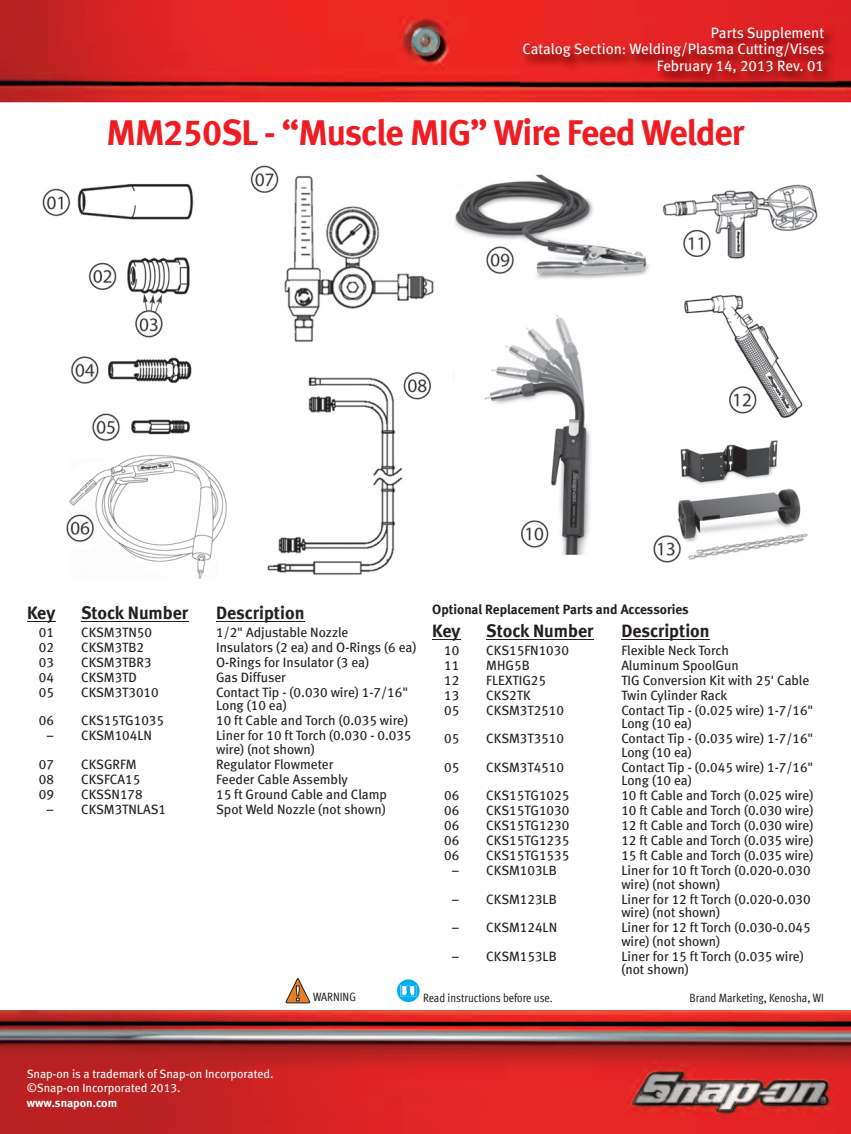
<style>
.page{position:relative;width:851px;height:1134px;background:#fff}
.page>*{position:absolute;margin:0;border:0;box-sizing:border-box;transform-origin:0 0}
.t1{font:36px "Meta Bold LF";letter-spacing:-.025em;color:#ee1d23}
.t2{font:18px "Meta Bold LF";color:#231f20}
.t3{font:15px/16.5px "Meta Book LF";color:#fff;text-align:right}
.t4{font:13.5px/13.5px "Meta Book LF";color:#231f20}
.t5{font:13.5px "Meta Bold LF";color:#231f20}
.t6{font:12px/14.4px "Meta Book LF";color:#fff}
.t7{font:12px "Meta Cond Book LF";color:#231f20}
.t8{font:12px "Meta Bold LF";color:#fff}
</style>
<div class="page">
<img style="left:0;top:0;width:850px;height:102px">
<img style="left:0;top:1011px;width:850px;height:123px">
<svg style="left:397px;top:979px;width:22px;height:23px"></svg>
<svg style="left:400px;top:985px;width:16px;height:12px"></svg>
<svg style="left:286px;top:978px;width:24px;height:25px"></svg>
<img style="left:521px;top:25px;width:315px;height:62px">
<img style="left:42px;top:165px;width:776px;height:414px">
<svg style="left:27px;top:621px;width:28px;height:1px"></svg>
<hr style="left:81px;top:621px;width:107px;height:1px;background:#231f20">
<hr style="left:216px;top:621px;width:88px;height:1px;background:#231f20">
<svg style="left:432px;top:639px;width:28px;height:1px"></svg>
<hr style="left:486px;top:639px;width:107px;height:1px;background:#231f20">
<hr style="left:621px;top:639px;width:88px;height:1px;background:#231f20">
<p class="t3" style="left:522px;top:24px;width:303px">Parts Supplement<br>Catalog Section: Welding/Plasma Cutting/Vises<br>February 14, 2013 Rev. 01</p>
<h1 class="t1" style="left:106px;top:112px;width:639px">MM250SL - “Muscle MIG” Wire Feed Welder</h1>
<h2 class="t2" style="left:27px;top:602px;width:30px">Key</h2>
<h2 class="t2" style="left:81px;top:602px;width:109px">Stock Number</h2>
<h2 class="t2" style="left:216px;top:602px;width:90px">Description</h2>
<p class="t4" style="left:39px;top:625px;width:17px">01</p>
<p class="t4" style="left:81px;top:625px;width:73px">CKSM3TN50</p>
<p class="t4" style="left:216px;top:625px;width:134px">1/2" Adjustable Nozzle</p>
<p class="t4" style="left:39px;top:640px;width:17px">02</p>
<p class="t4" style="left:81px;top:640px;width:65px">CKSM3TB2</p>
<p class="t4" style="left:216px;top:640px;width:202px">Insulators (2 ea) and O-Rings (6 ea)</p>
<p class="t4" style="left:39px;top:655px;width:17px">03</p>
<p class="t4" style="left:81px;top:655px;width:72px">CKSM3TBR3</p>
<p class="t4" style="left:216px;top:655px;width:154px">O-Rings for Insulator (3 ea)</p>
<p class="t4" style="left:39px;top:670px;width:17px">04</p>
<p class="t4" style="left:81px;top:670px;width:57px">CKSM3TD</p>
<p class="t4" style="left:216px;top:670px;width:71px">Gas Diffuser</p>
<p class="t4" style="left:39px;top:685px;width:17px">05</p>
<p class="t4" style="left:81px;top:685px;width:79px">CKSM3T3010</p>
<p class="t4" style="left:216px;top:685px;width:193px">Contact Tip - (0.030 wire) 1-7/16"<br>Long (10 ea)</p>
<p class="t4" style="left:39px;top:714px;width:17px">06</p>
<p class="t4" style="left:81px;top:714px;width:85px">CKS15TG1035</p>
<p class="t4" style="left:216px;top:714px;width:193px">10 ft Cable and Torch (0.035 wire)</p>
<p class="t4" style="left:46px;top:729px;width:107px">– CKSM104LN</p>
<p class="t4" style="left:216px;top:729px;width:197px">Liner for 10 ft Torch (0.030 - 0.035 wire) (not shown)</p>
<p class="t4" style="left:39px;top:757px;width:17px">07</p>
<p class="t4" style="left:81px;top:757px;width:57px">CKSGRFM</p>
<p class="t4" style="left:216px;top:757px;width:119px">Regulator Flowmeter</p>
<p class="t4" style="left:39px;top:772px;width:17px">08</p>
<p class="t4" style="left:81px;top:772px;width:61px">CKSFCA15</p>
<p class="t4" style="left:216px;top:772px;width:133px">Feeder Cable Assembly</p>
<p class="t4" style="left:39px;top:787px;width:17px">09</p>
<p class="t4" style="left:81px;top:787px;width:63px">CKSSN178</p>
<p class="t4" style="left:216px;top:787px;width:172px">15 ft Ground Cable and Clamp</p>
<p class="t4" style="left:46px;top:802px;width:121px">– CKSM3TNLAS1</p>
<p class="t4" style="left:216px;top:802px;width:171px">Spot Weld Nozzle (not shown)</p>
<p class="t5" style="left:432px;top:602px;width:258px">Optional Replacement Parts and Accessories</p>
<h2 class="t2" style="left:432px;top:620px;width:30px">Key</h2>
<h2 class="t2" style="left:486px;top:620px;width:109px">Stock Number</h2>
<h2 class="t2" style="left:621px;top:620px;width:90px">Description</h2>
<p class="t4" style="left:444px;top:643px;width:17px">10</p>
<p class="t4" style="left:486px;top:643px;width:84px">CKS15FN1030</p>
<p class="t4" style="left:621px;top:643px;width:109px">Flexible Neck Torch</p>
<p class="t4" style="left:444px;top:658px;width:17px">11</p>
<p class="t4" style="left:486px;top:658px;width:45px">MHG5B</p>
<p class="t4" style="left:621px;top:658px;width:119px">Aluminum SpoolGun</p>
<p class="t4" style="left:444px;top:673px;width:17px">12</p>
<p class="t4" style="left:486px;top:673px;width:61px">FLEXTIG25</p>
<p class="t4" style="left:621px;top:673px;width:189px">TIG Conversion Kit with 25' Cable</p>
<p class="t4" style="left:444px;top:688px;width:17px">13</p>
<p class="t4" style="left:486px;top:688px;width:46px">CKS2TK</p>
<p class="t4" style="left:621px;top:688px;width:107px">Twin Cylinder Rack</p>
<p class="t4" style="left:444px;top:703px;width:17px">05</p>
<p class="t4" style="left:486px;top:703px;width:79px">CKSM3T2510</p>
<p class="t4" style="left:621px;top:703px;width:193px">Contact Tip - (0.025 wire) 1-7/16"<br>Long (10 ea)</p>
<p class="t4" style="left:444px;top:732px;width:17px">05</p>
<p class="t4" style="left:486px;top:732px;width:79px">CKSM3T3510</p>
<p class="t4" style="left:621px;top:732px;width:193px">Contact Tip - (0.035 wire) 1-7/16"<br>Long (10 ea)</p>
<p class="t4" style="left:444px;top:760px;width:17px">05</p>
<p class="t4" style="left:486px;top:760px;width:79px">CKSM3T4510</p>
<p class="t4" style="left:621px;top:760px;width:193px">Contact Tip - (0.045 wire) 1-7/16"<br>Long (10 ea)</p>
<p class="t4" style="left:444px;top:789px;width:17px">06</p>
<p class="t4" style="left:486px;top:789px;width:85px">CKS15TG1025</p>
<p class="t4" style="left:621px;top:789px;width:193px">10 ft Cable and Torch (0.025 wire)</p>
<p class="t4" style="left:444px;top:804px;width:17px">06</p>
<p class="t4" style="left:486px;top:804px;width:85px">CKS15TG1030</p>
<p class="t4" style="left:621px;top:804px;width:193px">10 ft Cable and Torch (0.030 wire)</p>
<p class="t4" style="left:444px;top:819px;width:17px">06</p>
<p class="t4" style="left:486px;top:819px;width:85px">CKS15TG1230</p>
<p class="t4" style="left:621px;top:819px;width:193px">12 ft Cable and Torch (0.030 wire)</p>
<p class="t4" style="left:444px;top:834px;width:17px">06</p>
<p class="t4" style="left:486px;top:834px;width:85px">CKS15TG1235</p>
<p class="t4" style="left:621px;top:834px;width:193px">12 ft Cable and Torch (0.035 wire)</p>
<p class="t4" style="left:444px;top:849px;width:17px">06</p>
<p class="t4" style="left:486px;top:849px;width:85px">CKS15TG1535</p>
<p class="t4" style="left:621px;top:849px;width:193px">15 ft Cable and Torch (0.035 wire)</p>
<p class="t4" style="left:451px;top:864px;width:107px">– CKSM103LB</p>
<p class="t4" style="left:621px;top:864px;width:191px">Liner for 10 ft Torch (0.020-0.030 wire) (not shown)</p>
<p class="t4" style="left:451px;top:892px;width:107px">– CKSM123LB</p>
<p class="t4" style="left:621px;top:892px;width:191px">Liner for 12 ft Torch (0.020-0.030 wire) (not shown)</p>
<p class="t4" style="left:451px;top:921px;width:107px">– CKSM124LN</p>
<p class="t4" style="left:621px;top:921px;width:191px">Liner for 12 ft Torch (0.030-0.045 wire) (not shown)</p>
<p class="t4" style="left:451px;top:949px;width:107px">– CKSM153LB</p>
<p class="t4" style="left:621px;top:949px;width:184px">Liner for 15 ft Torch (0.035 wire) (not shown)</p>
<p class="t6" style="left:27px;top:1066px;width:248px">Snap-on is a trademark of Snap-on Incorporated. ©Snap-on Incorporated 2013.</p>
<p class="t8" style="left:27px;top:1095px;width:92px">www.snapon.com</p>
<p class="t7" style="left:313px;top:990px;width:44px">WARNING</p>
<p class="t7" style="left:423px;top:991px;width:131px">Read instructions before use.</p>
<p class="t7" style="left:689px;top:991px;width:136px">Brand Marketing, Kenosha, WI</p>
</div>
